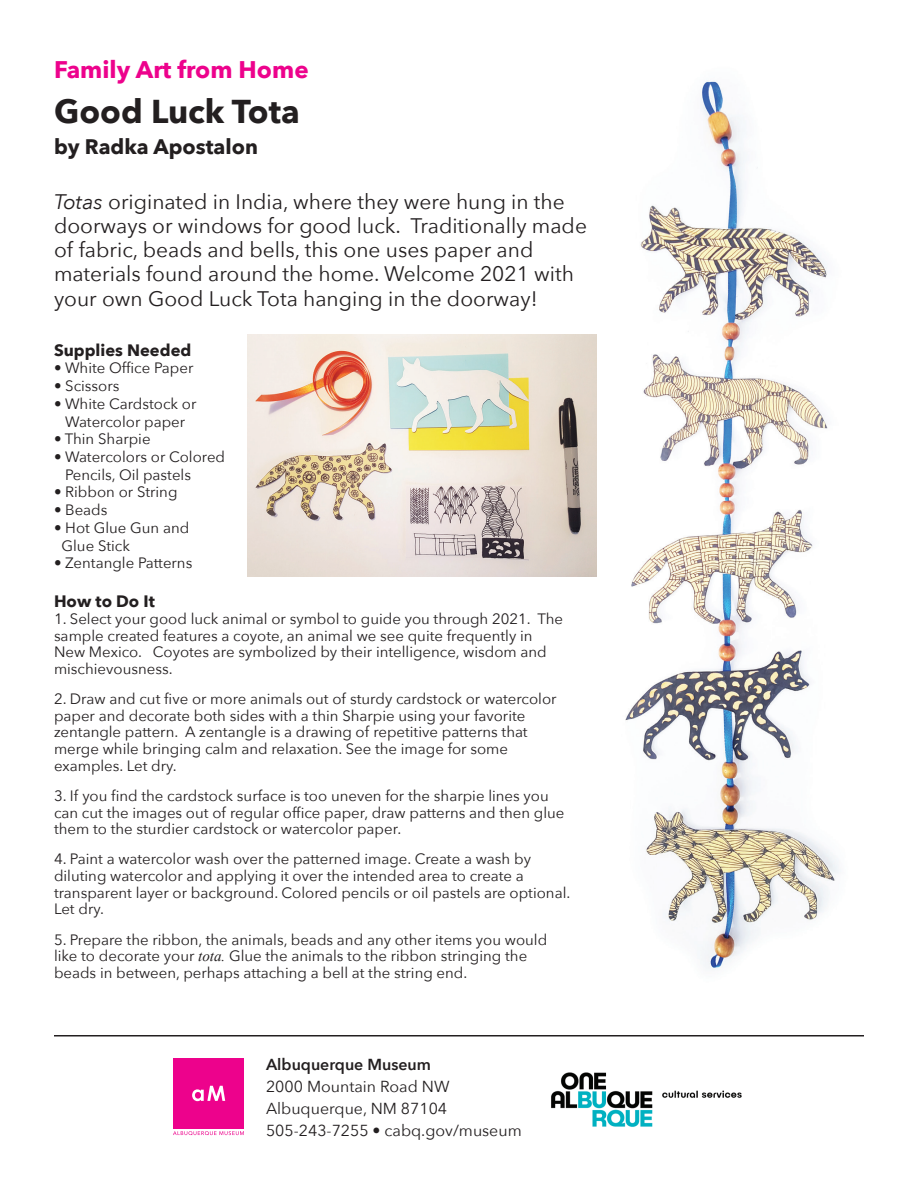
<style>
.page{position:relative;width:918px;height:1188px;background:#fff}
.page>*{position:absolute;margin:0;border:0;box-sizing:border-box;transform-origin:0 0}
.t1{font:700 33px "Avenir Next";color:#231f20}
.t2{font:700 24px "Avenir Next";color:#ed028c}
.t3{font:21px/24.2px "Avenir Next";color:#231f20}
.t4{font:700 21px "Avenir Next";color:#231f20}
.t5{font:700 16.5px "Avenir Next";color:#231f20}
.t6{font:15.9px/22px "Avenir Next";color:#231f20}
.t7{font:600 15.9px "Avenir Next";color:#231f20}
.t8{font:15px/16.6px "Avenir Next";color:#231f20}
.s1{font-style:italic}
.s2{font-family:"Times New Roman";font-style:italic}
</style>
<div class="page">
<div style="left:173px;top:1058px;width:71px;height:71px;background:#ed028c"></div>
<svg style="left:192px;top:1086px;width:33px;height:15px"></svg>
<svg style="left:173px;top:1131px;width:71px;height:4px"></svg>
<img style="left:551px;top:1072px;width:191px;height:55px">
<hr style="left:54px;top:1035px;width:810px;height:1px;background:#231f20">
<img style="left:625px;top:80px;width:214px;height:890px">
<img style="left:248px;top:335px;width:348px;height:241px">
<h2 class="t2" style="left:54px;top:49px;width:256px">Family Art from Home</h2>
<h1 class="t1" style="left:54px;top:83px;width:247px">Good Luck Tota</h1>
<h3 class="t4" style="left:54px;top:128px;width:205px">by Radka Apostalon</h3>
<p class="t3" style="left:54px;top:189px;width:535px"><span class="s1">Totas</span> originated in India, where they were hung in the doorways or windows for good luck. Traditionally made of fabric, beads and bells, this one uses paper and materials found around the home. Welcome 2021 with your own Good Luck Tota hanging in the doorway!</p>
<p class="t5" style="left:54px;top:336px;width:139px">Supplies Needed</p>
<p class="t8" style="left:54px;top:359px;width:141px">• White Office Paper</p>
<p class="t8" style="left:54px;top:377px;width:67px">• Scissors</p>
<p class="t8" style="left:54px;top:394px;width:144px;line-height:17.7px;text-align:center">• White Cardstock or<br>Watercolor paper</p>
<p class="t8" style="left:54px;top:430px;width:98px">• Thin Sharpie</p>
<p class="t8" style="left:65px;top:447px;width:161px;line-height:17.7px;text-indent:-11px">• Watercolors or Colored<br>Pencils, Oil pastels</p>
<p class="t8" style="left:54px;top:483px;width:125px">• Ribbon or String</p>
<p class="t8" style="left:54px;top:501px;width:55px">• Beads</p>
<p class="t8" style="left:62px;top:518px;width:129px;line-height:17.7px;text-indent:-8px">• Hot Glue Gun and<br>Glue Stick</p>
<p class="t8" style="left:54px;top:554px;width:140px">• Zentangle Patterns</p>
<p class="t5" style="left:54px;top:587px;width:102px">How to Do It</p>
<p class="t8" style="left:54px;top:610px;width:511px">1. Select your good luck animal or symbol to guide you through 2021. The sample created features a coyote, an animal we see quite frequently in New Mexico. Coyotes are symbolized by their intelligence, wisdom and mischievousness.</p>
<p class="t8" style="left:54px;top:690px;width:504px">2. Draw and cut five or more animals out of sturdy cardstock or watercolor paper and decorate both sides with a thin Sharpie using your favorite zentangle pattern. A zentangle is a drawing of repetitive patterns that merge while bringing calm and relaxation. See the image for some examples. Let dry.</p>
<p class="t8" style="left:54px;top:787px;width:512px">3. If you find the cardstock surface is too uneven for the sharpie lines you can cut the images out of regular office paper, draw patterns and then glue them to the sturdier cardstock or watercolor paper.</p>
<p class="t8" style="left:54px;top:850px;width:518px">4. Paint a watercolor wash over the patterned image. Create a wash by diluting watercolor and applying it over the intended area to create a transparent layer or background. Colored pencils or oil pastels are optional.<br>Let dry.</p>
<p class="t8" style="left:54px;top:930px;width:495px">5. Prepare the ribbon, the animals, beads and any other items you would like to decorate your <span class="s2">tota.</span> Glue the animals to the ribbon stringing the beads in between, perhaps attaching a bell at the string end.</p>
<p class="t7" style="left:266px;top:1051px;width:166px">Albuquerque Museum</p>
<p class="t6" style="left:266px;top:1075px;width:257px">2000 Mountain Road NW<br>Albuquerque, NM 87104<br>505-243-7255 • cabq.gov/museum</p>
</div>
